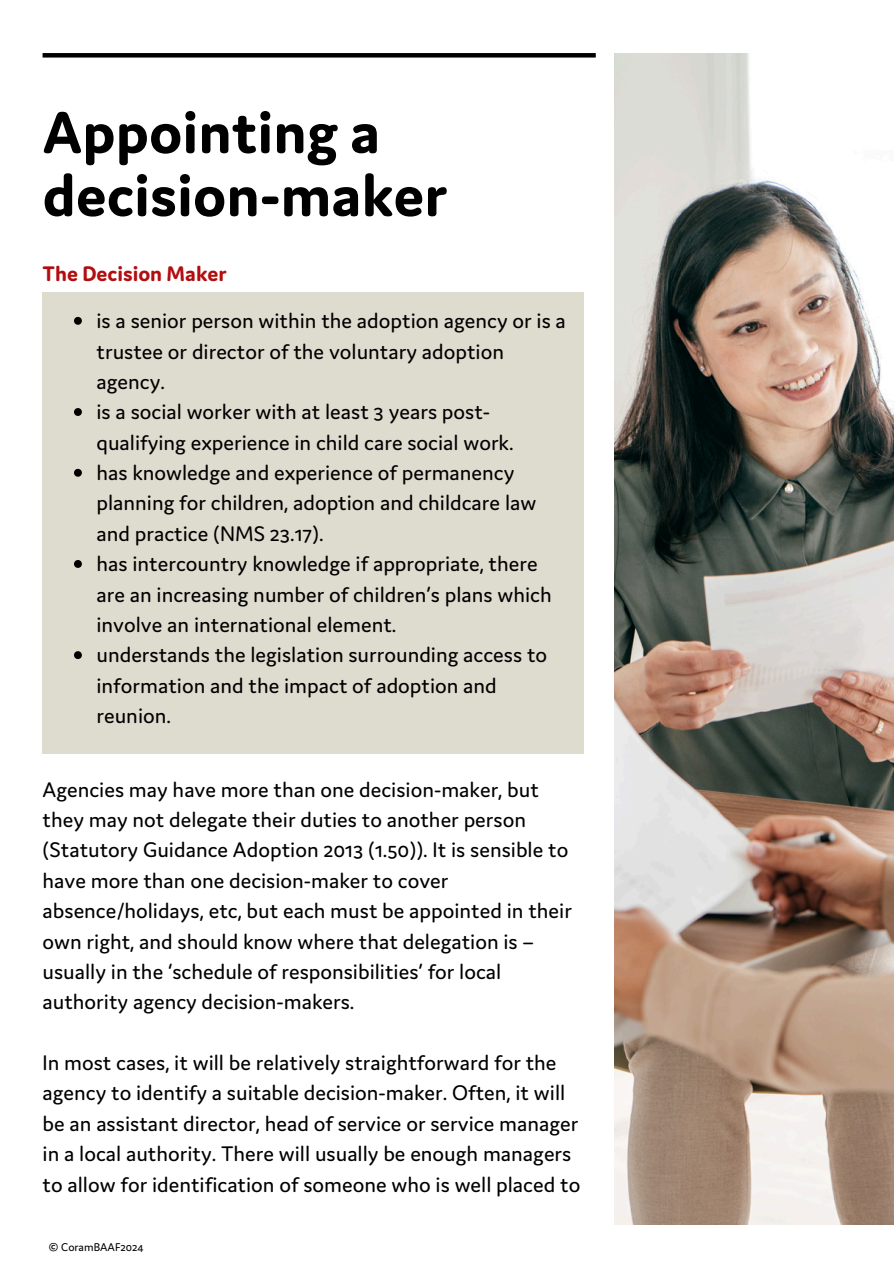
<style>
.page{position:relative;width:894px;height:1264px;background:#fff}
.page>*{position:absolute;margin:0;border:0;box-sizing:border-box;transform-origin:0 0}
.t1{font:700 63px/63px "Domus";color:#000}
.t2{font:22.5px/30.3px "Domus";color:#000}
.t3{font:700 22.5px "Domus";color:#b20e10}
.t4{font:12px "Domus";color:#000}
</style>
<div class="page">
<div style="left:43px;top:53px;width:552px;height:5px;background:#000"></div>
<div style="left:43px;top:292px;width:541px;height:461px;background:#dedbcf"></div>
<img style="left:614px;top:53px;width:279px;height:1170px">
<svg style="left:74px;top:317px;width:8px;height:8px"></svg>
<svg style="left:74px;top:408px;width:8px;height:8px"></svg>
<svg style="left:74px;top:469px;width:8px;height:7px"></svg>
<svg style="left:74px;top:560px;width:8px;height:8px"></svg>
<svg style="left:74px;top:651px;width:8px;height:8px"></svg>
<p class="t1" style="left:43px;top:96px;width:406px">Appointing a decision-maker</p>
<p class="t3" style="left:43px;top:258px;width:185px">The Decision Maker</p>
<p class="t2" style="left:96px;top:304px;width:471px">is a senior person within the adoption agency or is a trustee or director of the voluntary adoption agency.</p>
<p class="t2" style="left:96px;top:395px;width:418px">is a social worker with at least 3 years post&shy;qualifying experience in child care social work.</p>
<p class="t2" style="left:96px;top:456px;width:441px">has knowledge and experience of permanency planning for children, adoption and childcare law and practice (NMS 23.17).</p>
<h3 class="t2" style="left:96px;top:547px;width:456px">has intercountry knowledge if appropriate, there are an increasing number of children’s plans which involve an international element.</h3>
<h3 class="t2" style="left:96px;top:638px;width:452px">understands the legislation surrounding access to information and the impact of adoption and reunion.</h3>
<p class="t2" style="left:43px;top:772px;width:531px">Agencies may have more than one decision-maker, but they may not delegate their duties to another person (Statutory Guidance Adoption 2013 (1.50)). It is sensible to have more than one decision-maker to cover absence/holidays, etc, but each must be appointed in their own right, and should know where that delegation is – usually in the ‘schedule of responsibilities’ for local authority agency decision-makers.</p>
<p class="t2" style="left:43px;top:1045px;width:539px">In most cases, it will be relatively straightforward for the agency to identify a suitable decision-maker. Often, it will be an assistant director, head of service or service manager in a local authority. There will usually be enough managers to allow for identification of someone who is well placed to</p>
<h2 class="t4" style="left:48px;top:1238px;width:96px">© CoramBAAF2024</h2>
</div>
